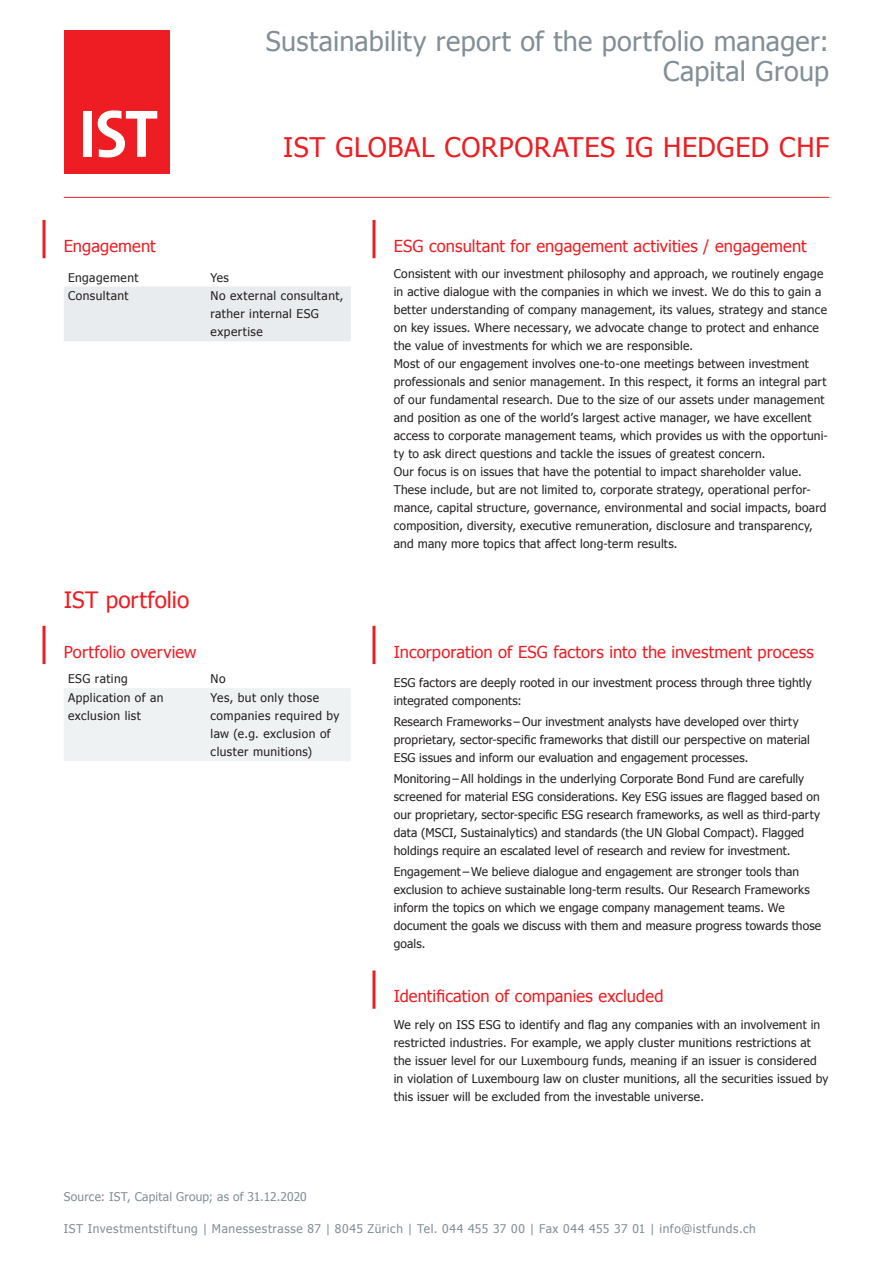
<style>
.page{position:relative;width:893px;height:1263px;background:#fff}
.page>*{position:absolute;margin:0;border:0;box-sizing:border-box;transform-origin:0 0}
.t1{font:27px/30px "Tahoma";letter-spacing:.01em;color:#828f96;text-align:right}
.t2{font:27px "Tahoma";letter-spacing:.025em;color:#ee1d23}
.Lead{font:22.5px "Tahoma";color:#ee1d23}
.Lead-2{font:16.5px "Tahoma";letter-spacing:.005em;color:#ee1d23}
.Lead-3{font:12px/18px "Tahoma";letter-spacing:.015em;color:#231f20}
.Grundtext{font:12px/18px "Tahoma";letter-spacing:.04em;color:#231f20}
.t3{font:12px "Tahoma";letter-spacing:.045em;color:#828f96}
.t4{font:12px "Tahoma";letter-spacing:.015em;color:#828f96}
</style>
<div class="page">
<div style="left:65px;top:31px;width:105px;height:143px;background:#ee1d23"></div>
<div style="left:83px;top:111px;width:9px;height:46px;background:#fff"></div>
<svg style="left:98px;top:110px;width:59px;height:47px"></svg>
<hr style="left:64px;top:197px;width:765px;height:1px;background:#ee1d23">
<hr style="left:372px;top:626px;width:3px;height:38px;background:#ee1d23">
<div style="left:64px;top:688px;width:287px;height:73px;background:#eff2f3"></div>
<hr style="left:43px;top:626px;width:3px;height:38px;background:#ee1d23">
<hr style="left:372px;top:220px;width:3px;height:38px;background:#ee1d23">
<div style="left:64px;top:286px;width:287px;height:55px;background:#e9ecee"></div>
<hr style="left:43px;top:220px;width:3px;height:38px;background:#ee1d23">
<hr style="left:372px;top:970px;width:3px;height:39px;background:#ee1d23">
<h1 class="t1" style="left:266px;top:25px;width:565px">Sustainability report of the portfolio manager:<br>Capital Group</h1>
<h1 class="t2" style="left:283px;top:129px;width:548px">IST GLOBAL CORPORATES IG HEDGED CHF</h1>
<p class="Lead-2" style="left:64px;top:235px;width:93px">Engagement</p>
<p class="Grundtext" style="left:68px;top:268px;width:72px">Engagement</p>
<p class="Grundtext" style="left:211px;top:268px;width:20px">Yes</p>
<p class="Grundtext" style="left:68px;top:286px;width:62px">Consultant</p>
<p class="Grundtext" style="left:211px;top:286px;width:134px">No external consultant, rather internal ESG expertise</p>
<p class="Lead" style="left:64px;top:585px;width:127px">IST portfolio</p>
<p class="Lead-2" style="left:64px;top:640px;width:134px">Portfolio overview</p>
<p class="Grundtext" style="left:68px;top:669px;width:61px">ESG rating</p>
<p class="Grundtext" style="left:211px;top:669px;width:17px">No</p>
<p class="Grundtext" style="left:68px;top:688px;width:97px">Application of an exclusion list</p>
<p class="Grundtext" style="left:211px;top:688px;width:130px">Yes, but only those companies required by law (e.g. exclusion of cluster munitions)</p>
<p class="t4" style="left:64px;top:1189px;width:244px">Source: IST, Capital Group; as of 31.12.2020</p>
<p class="Lead-2" style="left:394px;top:235px;width:414px">ESG consultant for engagement activities / engagement</p>
<p class="Lead-3" style="left:394px;top:264px;width:435px">Consistent with our investment philosophy and approach, we routinely engage in active dialogue with the companies in which we invest. We do this to gain a better understanding of company management, its values, strategy and stance on key issues. Where necessary, we advocate change to protect and enhance the value of investments for which we are responsible.</p>
<p class="Lead-3" style="left:394px;top:354px;width:436px">Most of our engagement involves one-to-one meetings between investment professionals and senior management. In this respect, it forms an integral part of our fundamental research. Due to the size of our assets under management and position as one of the world’s largest active manager, we have excellent access to corporate management teams, which provides us with the opportuni&shy;ty to ask direct questions and tackle the issues of greatest concern.</p>
<p class="Lead-3" style="left:394px;top:462px;width:434px">Our focus is on issues that have the potential to impact shareholder value.<br>These include, but are not limited to, corporate strategy, operational perfor&shy;mance, capital structure, governance, environmental and social impacts, board composition, diversity, executive remuneration, disclosure and transparency, and many more topics that affect long-term results.</p>
<p class="Lead-2" style="left:394px;top:640px;width:422px">Incorporation of ESG factors into the investment process</p>
<p class="Lead-3" style="left:394px;top:673px;width:419px">ESG factors are deeply rooted in our investment process through three tightly integrated components:</p>
<p class="Lead-3" style="left:394px;top:712px;width:418px">Research Frameworks – Our investment analysts have developed over thirty proprietary, sector-specific frameworks that distill our perspective on material<br>ESG issues and inform our evaluation and engagement processes.</p>
<p class="Lead-3" style="left:394px;top:769px;width:428px">Monitoring – All holdings in the underlying Corporate Bond Fund are carefully screened for material ESG considerations. Key ESG issues are flagged based on our proprietary, sector-specific ESG research frameworks, as well as third-party data (MSCI, Sustainalytics) and standards (the UN Global Compact). Flagged holdings require an escalated level of research and review for investment.</p>
<p class="Lead-3" style="left:394px;top:862px;width:429px">Engagement – We believe dialogue and engagement are stronger tools than exclusion to achieve sustainable long-term results. Our Research Frameworks inform the topics on which we engage company management teams. We document the goals we discuss with them and measure progress towards those goals.</p>
<p class="Lead-2" style="left:394px;top:985px;width:271px">Identification of companies excluded</p>
<p class="Lead-3" style="left:394px;top:1014px;width:436px">We rely on ISS ESG to identify and flag any companies with an involvement in restricted industries. For example, we apply cluster munitions restrictions at the issuer level for our Luxembourg funds, meaning if an issuer is considered in violation of Luxembourg law on cluster munitions, all the securities issued by this issuer will be excluded from the investable universe.</p>
<p class="t3" style="left:64px;top:1220px;width:694px">IST Investmentstiftung | Manessestrasse 87 | 8045 Zürich | Tel. 044 455 37 00 | Fax 044 455 37 01 | info@istfunds.ch</p>
</div>
